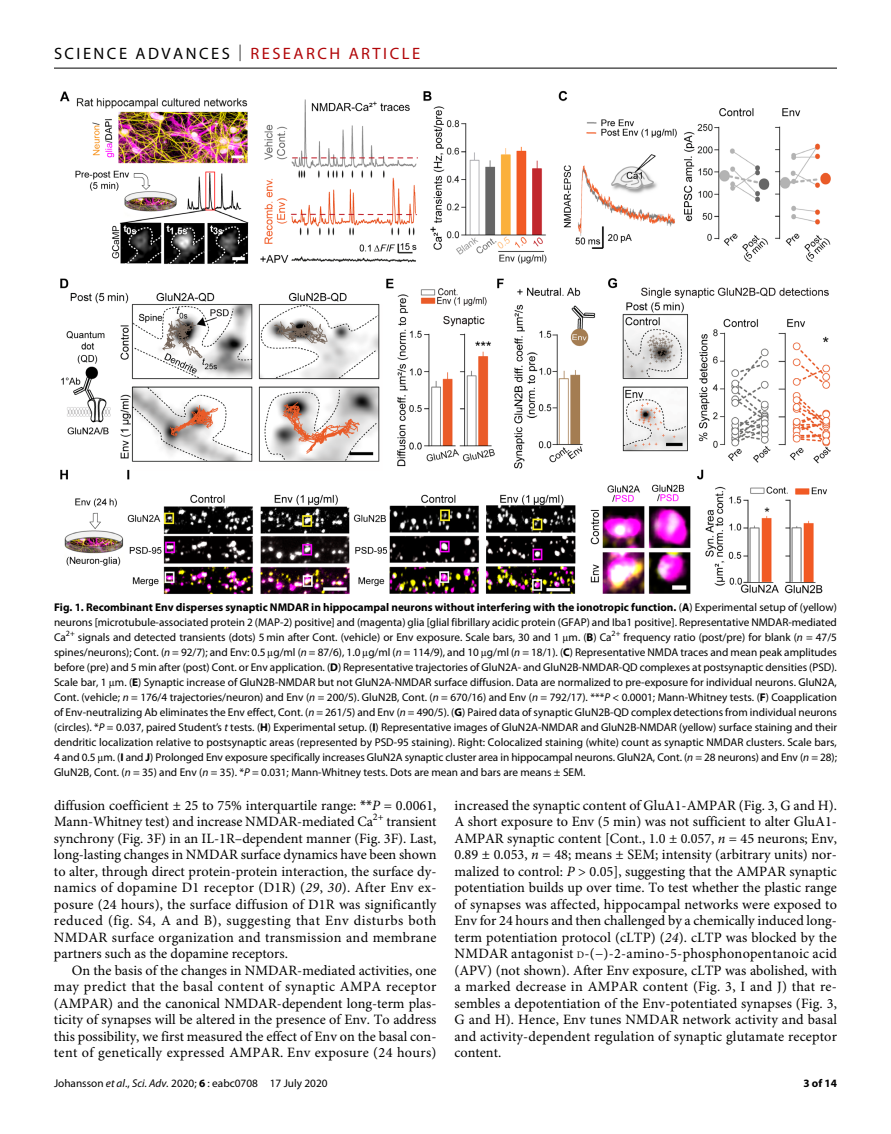
<style>
.page{position:relative;width:891px;height:1134px;background:#fff}
.page>*{position:absolute;margin:0;border:0;box-sizing:border-box;transform-origin:0 0}
.t1{font:16.5px "Myriad Pro";letter-spacing:.15em;color:#000}
.t2{font:14.25px/16.5px "Minion Pro";letter-spacing:.01em;color:#000;text-align:justify}
.t3{font:11.25px/15px "Myriad Pro";color:#000;text-align:justify}
.t4{font:700 11.25px "Myriad Pro";color:#000}
.s1{font-weight:300}
.s2{color:#b10508}
.s3{font-weight:700}
.s4{font-style:italic}
.s5{font-family:"Myriad Pro"}
.s6{font-size:10.05px}
</style>
<div class="page">
<hr style="left:54px;top:68px;width:783px;height:1px;background:#000">
<img style="left:60px;top:90px;width:771px;height:504px">
<h1 class="t1" style="left:54px;top:40px;width:368px">SCIENCE ADVANCES <span class="s1">|</span> <span class="s2">RESEARCH ARTICLE</span></h1>
<p class="t3" style="left:54px;top:600px;width:785px"><span class="s3">Fig. 1. Recombinant Env disperses synaptic NMDAR in hippocampal neurons without interfering with the ionotropic function.</span> (<span class="s3">A</span>) Experimental setup of (yellow) neurons [microtubule-associated protein 2 (MAP-2) positive] and (magenta) glia [glial fibrillary acidic protein (GFAP) and Iba1 positive]. Representative NMDAR-mediated Ca<sup>2+</sup> signals and detected transients (dots) 5 min after Cont. (vehicle) or Env exposure. Scale bars, 30 and 1 m. (<span class="s3">B</span>) Ca<sup>2+</sup> frequency ratio (post/pre) for blank (<span class="s4">n</span> = 47/5 spines/neurons); Cont. (<span class="s4">n</span> = 92/7); and Env: 0.5 g/ml (<span class="s4">n</span> = 87/6), 1.0 g/ml (<span class="s4">n</span> = 114/9), and 10 g/ml (<span class="s4">n</span> = 18/1). (<span class="s3">C</span>) Representative NMDA traces and mean peak amplitudes before (pre) and 5 min after (post) Cont. or Env application. (<span class="s3">D</span>) Representative trajectories of GluN2A- and GluN2B-NMDAR-QD complexes at postsynaptic densities (PSD).<br>Scale bar, 1 m. (<span class="s3">E</span>) Synaptic increase of GluN2B-NMDAR but not GluN2A-NMDAR surface diffusion. Data are normalized to pre-exposure for individual neurons. GluN2A, Cont. (vehicle; <span class="s4">n</span> = 176/4 trajectories/neuron) and Env (<span class="s4">n</span> = 200/5). GluN2B, Cont. (<span class="s4">n</span> = 670/16) and Env (<span class="s4">n</span> = 792/17). ***<span class="s4">P</span> &lt; 0.0001; Mann-Whitney tests. (<span class="s3">F</span>) Coapplication of Env-neutralizing Ab eliminates the Env effect, Cont. (<span class="s4">n</span> = 261/5) and Env (<span class="s4">n</span> = 490/5). (<span class="s3">G</span>) Paired data of synaptic GluN2B-QD complex detections from individual neurons (circles). *<span class="s4">P</span> = 0.037, paired Student’s <span class="s4">t</span> tests. (<span class="s3">H</span>) Experimental setup. (<span class="s3">I</span>) Representative images of GluN2A-NMDAR and GluN2B-NMDAR (yellow) surface staining and their dendritic localization relative to postsynaptic areas (represented by PSD-95 staining). Right: Colocalized staining (white) count as synaptic NMDAR clusters. Scale bars, 4 and 0.5 m. (<span class="s3">I</span> and <span class="s3">J</span>) Prolonged Env exposure specifically increases GluN2A synaptic cluster area in hippocampal neurons. GluN2A, Cont. (<span class="s4">n</span> = 28 neurons) and Env (<span class="s4">n</span> = 28); GluN2B, Cont. (<span class="s4">n</span> = 35) and Env (<span class="s4">n</span> = 35). *<span class="s4">P</span> = 0.031; Mann-Whitney tests. Dots are mean and bars are means ± SEM.</p>
<p class="t2" style="left:54px;top:798px;width:384px">diffusion coefficient ± 25 to 75% interquartile range: <span class="s5">**</span><span class="s4">P</span> = 0.0061, Mann-Whitney test) and increase NMDAR-mediated Ca<sup>2+</sup> transient synchrony (Fig. 3F) in an IL-1R–dependent manner (Fig. 3F). Last, long-lasting changes in NMDAR surface dynamics have been shown to alter, through direct protein-protein interaction, the surface dy&shy;namics of dopamine D1 receptor (D1R) (<span class="s4">29</span>, <span class="s4">30</span>). After Env ex&shy;posure (24 hours), the surface diffusion of D1R was significantly reduced (fig. S4, A and B), suggesting that Env disturbs both NMDAR surface organization and transmission and membrane partners such as the dopamine receptors.</p>
<p class="t2" style="left:54px;top:963px;width:384px;text-indent:18px">On the basis of the changes in NMDAR-mediated activities, one may predict that the basal content of synaptic AMPA receptor (AMPAR) and the canonical NMDAR-dependent long-term plas&shy;ticity of synapses will be altered in the presence of Env. To address this possibility, we first measured the effect of Env on the basal con&shy;tent of genetically expressed AMPAR. Env exposure (24 hours)</p>
<p class="t3" style="left:54px;top:1076px;width:275px">Johansson <span class="s4">et al</span>., <span class="s4">Sci. Adv.</span> 2020; <span class="s3">6</span> : eabc0708 17 July 2020</p>
<p class="t2" style="left:454px;top:798px;width:384px">increased the synaptic content of GluA1-AMPAR (Fig. 3, G and H).<br>A short exposure to Env (5 min) was not sufficient to alter GluA1- AMPAR synaptic content [Cont., 1.0 ± 0.057, <span class="s4">n</span> = 45 neurons; Env, 0.89 ± 0.053, <span class="s4">n</span> = 48; means ± SEM; intensity (arbitrary units) nor&shy;malized to control: <span class="s4">P</span> &gt; 0.05], suggesting that the AMPAR synaptic potentiation builds up over time. To test whether the plastic range of synapses was affected, hippocampal networks were exposed to Env for 24 hours and then challenged by a chemically induced long&shy;term potentiation protocol (cLTP) (<span class="s4">24</span>). cLTP was blocked by the NMDAR antagonist <span class="s6">d</span>-(−)-2-amino-5-phosphonopentanoic acid (APV) (not shown). After Env exposure, cLTP was abolished, with a marked decrease in AMPAR content (Fig. 3, I and J) that re&shy;sembles a depotentiation of the Env-potentiated synapses (Fig. 3, G and H). Hence, Env tunes NMDAR network activity and basal and activity-dependent regulation of synaptic glutamate receptor content.</p>
<p class="t4" style="left:803px;top:1074px;width:35px">3 of 14</p>
</div>
